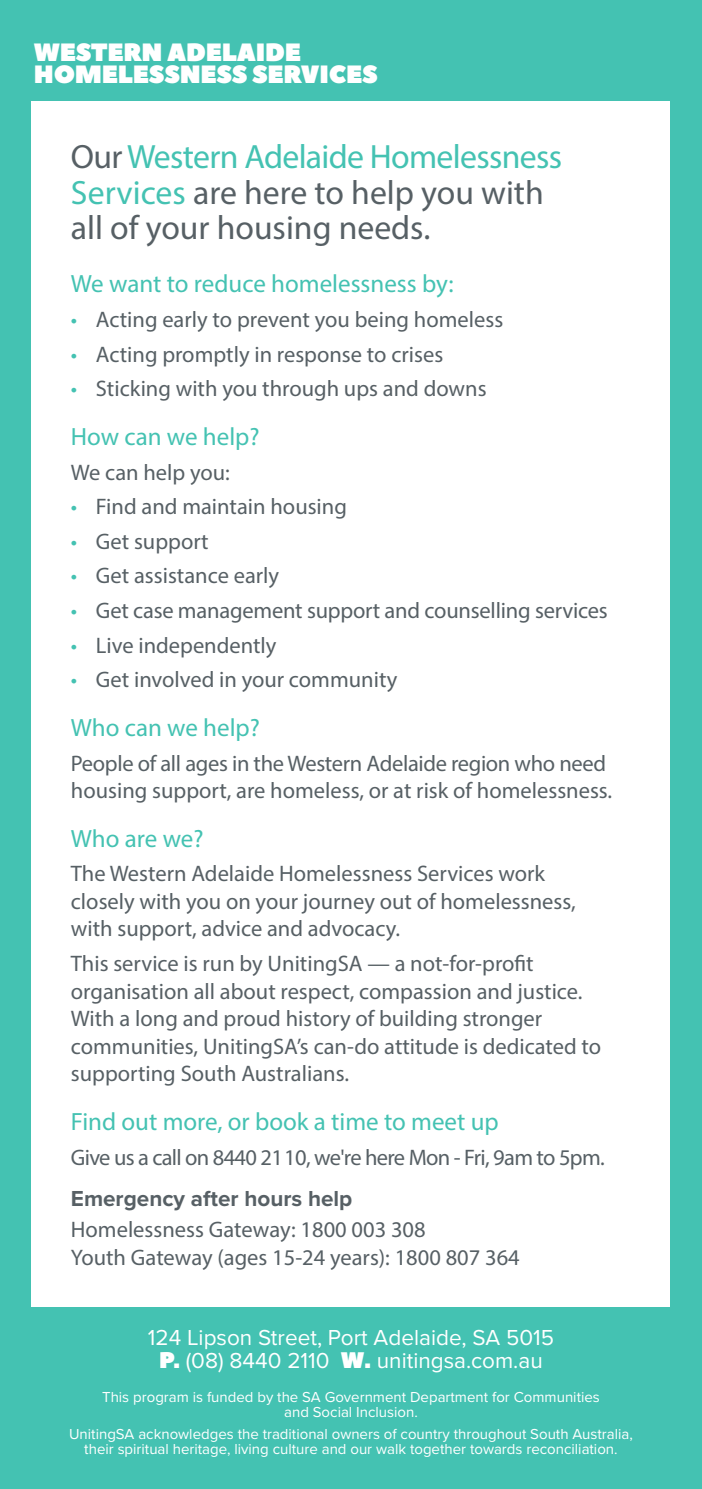
<style>
.page{position:relative;width:702px;height:1489px;background:#fff}
.page>*{position:absolute;margin:0;border:0;box-sizing:border-box;transform-origin:0 0}
.Subhead{font:33.75px/35px "Myriad Pro";letter-spacing:-.005em;color:#576065}
.Sub_subhead{font:25px "Myriad Pro";color:#44c2b2}
.t1{font:25px/22.5px "Peace Sans";letter-spacing:-.01em;color:#fff}
.Copy{font:22.5px/27.5px "Myriad Pro";color:#576065}
.t2{font:22.5px "Proxima Nova";color:#fff}
.Copy-2{font:22.5px "Myriad Pro";letter-spacing:-.03em;color:#576065}
.Copy-3{font:700 22.5px "Proxima Nova";color:#576065}
.Copy-4{font:15px/15px "Proxima Nova";color:#fff;text-align:center}
.s1{color:#44c2b2}
.s2{font-family:"Peace Sans"}
</style>
<div class="page">
<div style="left:0;top:0;width:702px;height:1488px;background:#44c2b2"></div>
<div style="left:32px;top:101px;width:638px;height:1205px;background:#fff"></div>
<p class="t1" style="left:34px;top:42px;width:345px">WESTERN ADELAIDE<br>HOMELESSNESS SERVICES</p>
<p class="Subhead" style="left:71px;top:139px;width:492px">Our <span class="s1">Western Adelaide Homelessness<br>Services</span> are here to help you with all of your housing needs.</p>
<p class="Sub_subhead" style="left:71px;top:268px;width:384px">We want to reduce homelessness by:</p>
<p class="Copy" style="left:71px;top:305px;width:434px"><span class="s1">•</span> Acting early to prevent you being homeless</p>
<p class="Copy" style="left:71px;top:340px;width:374px"><span class="s1">•</span> Acting promptly in response to crises</p>
<p class="Copy" style="left:71px;top:374px;width:417px"><span class="s1">•</span> Sticking with you through ups and downs</p>
<p class="Sub_subhead" style="left:71px;top:421px;width:190px">How can we help?</p>
<p class="Copy" style="left:71px;top:458px;width:160px">We can help you:</p>
<p class="Copy" style="left:71px;top:492px;width:277px"><span class="s1">•</span> Find and maintain housing</p>
<p class="Copy" style="left:71px;top:527px;width:139px"><span class="s1">•</span> Get support</p>
<p class="Copy" style="left:71px;top:561px;width:210px"><span class="s1">•</span> Get assistance early</p>
<p class="Copy" style="left:71px;top:596px;width:538px"><span class="s1">•</span> Get case management support and counselling services</p>
<p class="Copy" style="left:71px;top:631px;width:207px"><span class="s1">•</span> Live independently</p>
<p class="Copy" style="left:71px;top:665px;width:328px"><span class="s1">•</span> Get involved in your community</p>
<p class="Sub_subhead" style="left:71px;top:712px;width:190px">Who can we help?</p>
<p class="Copy" style="left:71px;top:748px;width:543px">People of all ages in the Western Adelaide region who need housing support, are homeless, or at risk of homelessness.</p>
<p class="Sub_subhead" style="left:71px;top:823px;width:134px">Who are we?</p>
<p class="Copy" style="left:71px;top:859px;width:506px">The Western Adelaide Homelessness Services work closely with you on your journey out of homelessness, with support, advice and advocacy.</p>
<p class="Copy" style="left:71px;top:949px;width:532px">This service is run by UnitingSA — a not-for-profit organisation all about respect, compassion and justice.<br>With a long and proud history of building stronger communities, UnitingSA’s can-do attitude is dedicated to supporting South Australians.</p>
<p class="Sub_subhead" style="left:71px;top:1106px;width:429px">Find out more, or book a time to meet up</p>
<p class="Copy-2" style="left:71px;top:1142px;width:535px">Give us a call on 8440 2110, we're here Mon - Fri, 9am to 5pm.</p>
<p class="Copy-3" style="left:71px;top:1181px;width:283px">Emergency after hours help</p>
<p class="Copy" style="left:71px;top:1215px;width:356px">Homelessness Gateway: 1800 003 308</p>
<p class="Copy" style="left:71px;top:1242px;width:450px">Youth Gateway (ages 15-24 years): 1800 807 364</p>
<p class="t2" style="left:148px;top:1320px;width:407px">124 Lipson Street, Port Adelaide, SA 5015</p>
<p class="t2" style="left:159px;top:1343px;width:385px"><span class="s2">P.</span> (08) 8440 2110 <span class="s2">W.</span> unitingsa.com.au</p>
<p class="Copy-4" style="left:102px;top:1388px;width:499px">This program is funded by the SA Government Department for Communities and Social Inclusion.</p>
<p class="Copy-4" style="left:69px;top:1425px;width:565px">UnitingSA acknowledges the traditional owners of country throughout South Australia, their spiritual heritage, living culture and our walk together towards reconciliation.</p>
</div>
